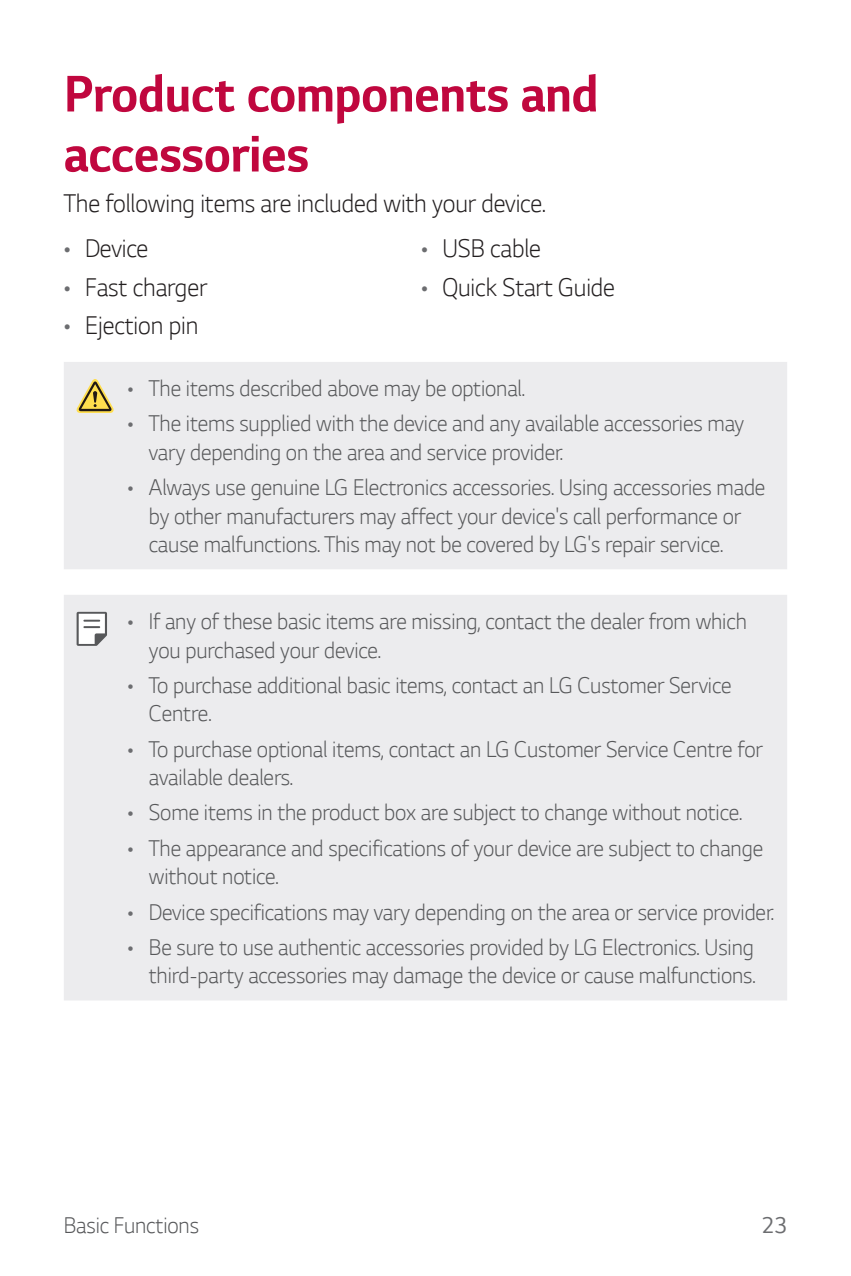
<style>
.page{position:relative;width:851px;height:1276px;background:#fff}
.page>*{position:absolute;margin:0;border:0;box-sizing:border-box;transform-origin:0 0}
.t1{font:700 54px/60px "LG Smart";letter-spacing:-.005em;color:#c0073e;scale:.95 1}
.t2{font:300 27px "LG Smart";letter-spacing:-.005em;color:#231f20;scale:.95 1}
.t3{font:300 24px/28.5px "LG Smart";letter-spacing:-.005em;color:#57585a;scale:.95 1}
.t4{font:24px "LG Smart";color:#6c6d70;scale:.95 1}
.s1{color:#6c6d70}
</style>
<div class="page">
<div style="left:64px;top:362px;width:723px;height:207px;background:#ececee"></div>
<svg style="left:77px;top:379px;width:37px;height:34px"></svg>
<div style="left:64px;top:595px;width:723px;height:405px;background:#ececee"></div>
<svg style="left:77px;top:612px;width:30px;height:34px"></svg>
<h1 class="t1" style="left:64px;top:70px;width:564px">Product components and accessories</h1>
<p class="t2" style="left:64px;top:192px;width:509px">The following items are included with your device.</p>
<p class="t2" style="left:64px;top:238px;width:91px"><span class="s1">•</span> Device</p>
<p class="t2" style="left:64px;top:276px;width:152px"><span class="s1">•</span> Fast charger</p>
<p class="t2" style="left:64px;top:314px;width:143px"><span class="s1">•</span> Ejection pin</p>
<p class="t2" style="left:421px;top:238px;width:127px"><span class="s1">•</span> USB cable</p>
<p class="t2" style="left:421px;top:276px;width:205px"><span class="s1">•</span> Quick Start Guide</p>
<p class="t3" style="left:128px;top:377px;width:420px"><span class="s1">•</span> The items described above may be optional.</p>
<p class="t3" style="left:149px;top:412px;width:628px;text-indent:-21px"><span class="s1">•</span> The items supplied with the device and any available accessories may vary depending on the area and service provider.</p>
<p class="t3" style="left:149px;top:476px;width:650px;text-indent:-21px"><span class="s1">•</span> Always use genuine LG Electronics accessories. Using accessories made by other manufacturers may affect your device's call performance or cause malfunctions. This may not be covered by LG's repair service.</p>
<p class="t3" style="left:149px;top:609px;width:631px;text-indent:-21px"><span class="s1">•</span> If any of these basic items are missing, contact the dealer from which you purchased your device.</p>
<p class="t3" style="left:149px;top:673px;width:614px;text-indent:-21px"><span class="s1">•</span> To purchase additional basic items, contact an LG Customer Service<br>Centre.</p>
<p class="t3" style="left:149px;top:737px;width:647px;text-indent:-21px"><span class="s1">•</span> To purchase optional items, contact an LG Customer Service Centre for available dealers.</p>
<p class="t3" style="left:128px;top:801px;width:648px"><span class="s1">•</span> Some items in the product box are subject to change without notice.</p>
<p class="t3" style="left:149px;top:836px;width:648px;text-indent:-21px"><span class="s1">•</span> The appearance and specifications of your device are subject to change without notice.</p>
<p class="t3" style="left:128px;top:900px;width:681px"><span class="s1">•</span> Device specifications may vary depending on the area or service provider.</p>
<p class="t3" style="left:128px;top:935px;width:662px;text-align:right"><span class="s1">•</span> Be sure to use authentic accessories provided by LG Electronics. Using third-party accessories may damage the device or cause malfunctions.</p>
<p class="t3" style="left:64px;top:1213px;width:144px">Basic Functions</p>
<p class="t4" style="left:761px;top:1215px;width:28px">23</p>
</div>
